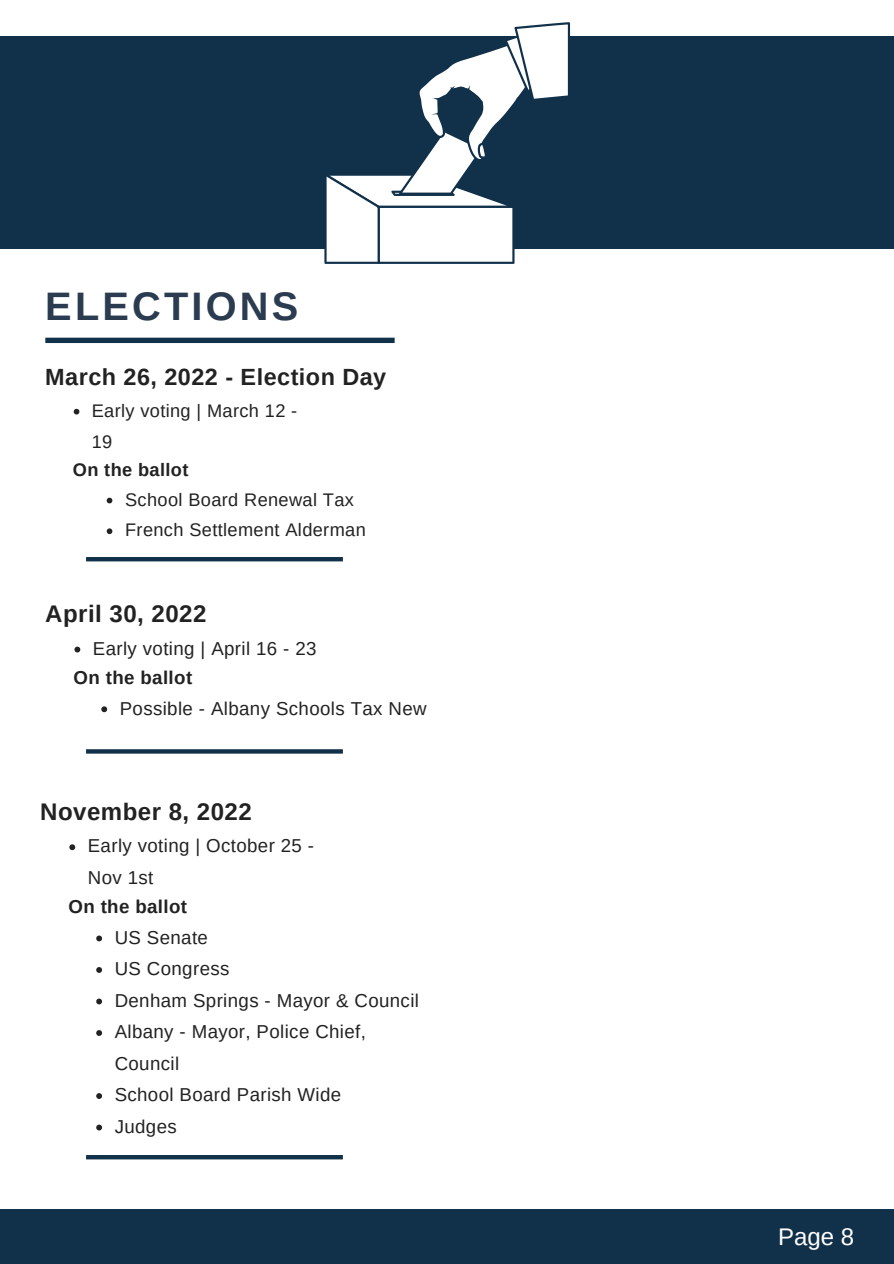
<style>
.page{position:relative;width:894px;height:1264px;background:#fff}
.page>*{position:absolute;margin:0;border:0;box-sizing:border-box;transform-origin:0 0}
.t1{font:700 39.75px "Arimo";letter-spacing:.08em;color:#2b3c50}
.t2{font:700 24px "Arimo";letter-spacing:.02em;color:#222}
.t3{font:24px "Arimo";color:#fff}
.t4{font:700 23.4px "Arimo";letter-spacing:.02em;color:#222}
.t5{font:18.6px/31.5px "Arimo";letter-spacing:.02em;color:#222}
.t6{font:700 18.6px "Arimo";letter-spacing:.02em;color:#222}
.t7{font:18.15px/30.8px "Arimo";letter-spacing:.02em;color:#222}
.t8{font:700 18.15px "Arimo";letter-spacing:.02em;color:#222}
</style>
<div class="page">
<div style="left:0;top:1209px;width:893px;height:54px;background:#11314a"></div>
<div style="left:0;top:37px;width:893px;height:211px;background:#11314a"></div>
<svg style="left:324px;top:22px;width:246px;height:242px"></svg>
<div style="left:45px;top:338px;width:349px;height:5px;background:#11314a"></div>
<svg style="left:107px;top:497px;width:5px;height:6px"></svg>
<svg style="left:107px;top:528px;width:5px;height:6px"></svg>
<svg style="left:74px;top:409px;width:5px;height:5px"></svg>
<svg style="left:86px;top:557px;width:257px;height:4px"></svg>
<svg style="left:101px;top:706px;width:6px;height:6px"></svg>
<svg style="left:74px;top:646px;width:6px;height:6px"></svg>
<svg style="left:86px;top:749px;width:257px;height:4px"></svg>
<svg style="left:86px;top:1155px;width:257px;height:4px"></svg>
<svg style="left:96px;top:935px;width:6px;height:6px"></svg>
<svg style="left:96px;top:967px;width:6px;height:5px"></svg>
<svg style="left:96px;top:998px;width:6px;height:6px"></svg>
<svg style="left:96px;top:1030px;width:6px;height:5px"></svg>
<svg style="left:96px;top:1093px;width:6px;height:5px"></svg>
<svg style="left:96px;top:1124px;width:6px;height:6px"></svg>
<svg style="left:69px;top:844px;width:6px;height:6px"></svg>
<p class="t1" style="left:45px;top:284px;width:254px">ELECTIONS</p>
<p class="t4" style="left:45px;top:363px;width:342px">March 26, 2022 - Election Day</p>
<p class="t7" style="left:92px;top:395px;width:207px">Early voting | March 12 -<br>19</p>
<p class="t8" style="left:73px;top:459px;width:117px">On the ballot</p>
<p class="t7" style="left:125px;top:484px;width:230px">School Board Renewal Tax</p>
<p class="t7" style="left:125px;top:514px;width:242px">French Settlement Alderman</p>
<p class="t2" style="left:45px;top:600px;width:163px">April 30, 2022</p>
<p class="t5" style="left:93px;top:632px;width:225px">Early voting | April 16 - 23</p>
<p class="t6" style="left:74px;top:667px;width:120px">On the ballot</p>
<p class="t5" style="left:120px;top:692px;width:308px">Possible - Albany Schools Tax New</p>
<p class="t2" style="left:40px;top:797px;width:213px">November 8, 2022</p>
<p class="t5" style="left:88px;top:830px;width:228px">Early voting | October 25 -<br>Nov 1st</p>
<p class="t6" style="left:68px;top:896px;width:120px">On the ballot</p>
<p class="t5" style="left:115px;top:921px;width:95px">US Senate</p>
<p class="t5" style="left:115px;top:953px;width:116px">US Congress</p>
<p class="t5" style="left:115px;top:984px;width:306px">Denham Springs - Mayor &amp; Council</p>
<p class="t5" style="left:115px;top:1016px;width:253px">Albany - Mayor, Police Chief,<br>Council</p>
<p class="t5" style="left:115px;top:1079px;width:228px">School Board Parish Wide</p>
<p class="t5" style="left:115px;top:1110px;width:64px">Judges</p>
<p class="t3" style="left:777px;top:1222px;width:78px">Page 8</p>
</div>
